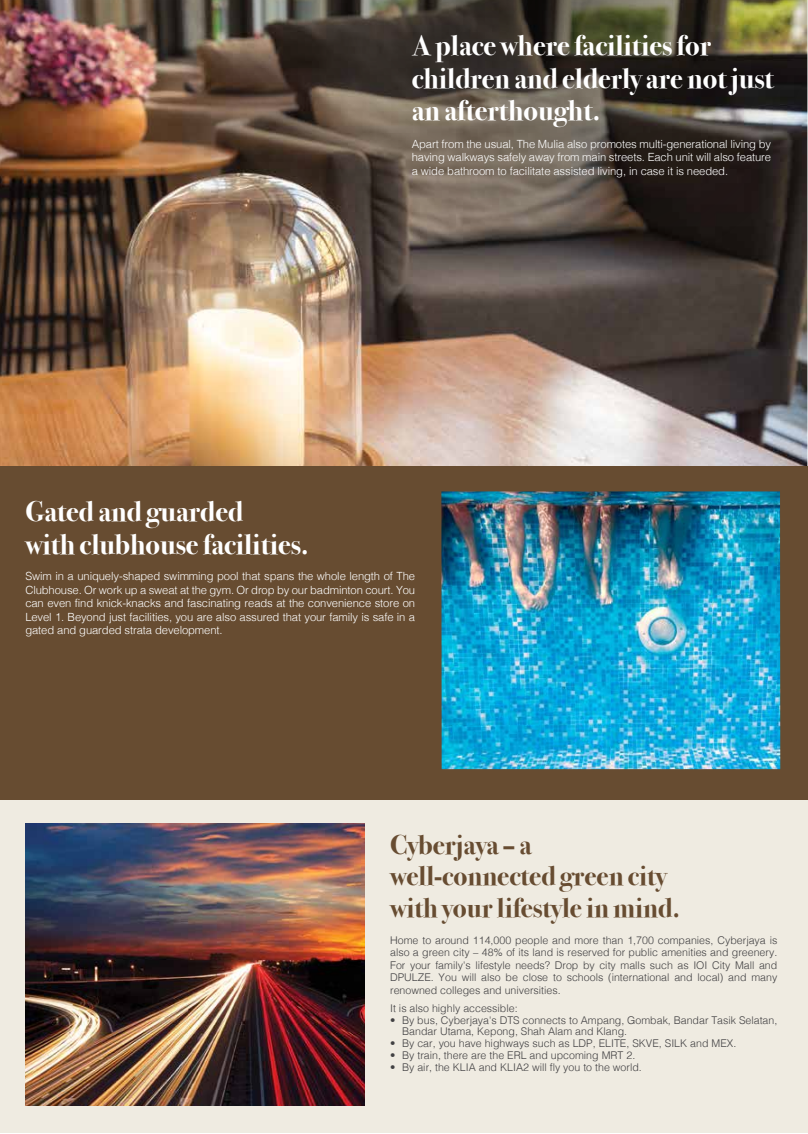
<style>
.page{position:relative;width:808px;height:1134px;background:#fff}
.page>*{position:absolute;margin:0;border:0;box-sizing:border-box;transform-origin:0 0}
.t1{font:700 28.75px/32.5px "Bodoni Svty Two ITCTT";color:#fff}
.t2{font:700 27.5px/31.2px "Bodoni Svty Two ITCTT";color:#674c31}
.t3{font:300 11.25px/13.5px "Helvetica";letter-spacing:-.01em;color:#fff;text-align:justify}
.t4{font:300 10.62px/12.5px "Helvetica";color:#414042;text-align:justify}
</style>
<div class="page">
<div style="left:0;top:799px;width:808px;height:333px;background:#efebe1"></div>
<img style="left:0;top:0;width:808px;height:466px">
<img style="left:25px;top:824px;width:339px;height:282px">
<div style="left:0;top:466px;width:808px;height:333px;background:#674c31"></div>
<img style="left:441px;top:491px;width:339px;height:278px">
<h1 class="t1" style="left:412px;top:27px;width:363px">A place where facilities for children and elderly are not just an afterthought.</h1>
<p class="t3" style="left:412px;top:136px;width:361px">Apart from the usual, The Mulia also promotes multi-generational living by having walkways safely away from main streets. Each unit will also feature a wide bathroom to facilitate assisted living, in case it is needed.</p>
<h1 class="t1" style="left:25px;top:493px;width:285px">Gated and guarded<br>with clubhouse facilities.</h1>
<p class="t3" style="left:25px;top:569px;width:391px">Swim in a uniquely-shaped swimming pool that spans the whole length of The Clubhouse. Or work up a sweat at the gym. Or drop by our badminton court. You can even find knick-knacks and fascinating reads at the convenience store on Level 1. Beyond just facilities, you are also assured that your family is safe in a gated and guarded strata development.</p>
<h2 class="t2" style="left:390px;top:827px;width:292px">Cyberjaya – a well-connected green city with your lifestyle in mind.</h2>
<p class="t4" style="left:390px;top:933px;width:389px">Home to around 114,000 people and more than 1,700 companies, Cyberjaya is also a green city – 48% of its land is reserved for public amenities and greenery.<br>For your family's lifestyle needs? Drop by city malls such as IOI City Mall and DPULZE. You will also be close to schools (international and local) and many renowned colleges and universities.</p>
<p class="t4" style="left:390px;top:1001px;width:129px">It is also highly accessible:</p>
<p class="t4" style="left:402px;top:1013px;width:377px;line-height:11.9px;text-indent:-12px">• By bus, Cyberjaya's DTS connects to Ampang, Gombak, Bandar Tasik Selatan,<br>Bandar Utama, Kepong, Shah Alam and Klang.</p>
<p class="t4" style="left:390px;top:1036px;width:348px">• By car, you have highways such as LDP, ELITE, SKVE, SILK and MEX.</p>
<p class="t4" style="left:390px;top:1048px;width:247px">• By train, there are the ERL and upcoming MRT 2.</p>
<p class="t4" style="left:390px;top:1060px;width:253px">• By air, the KLIA and KLIA2 will fly you to the world.</p>
</div>
